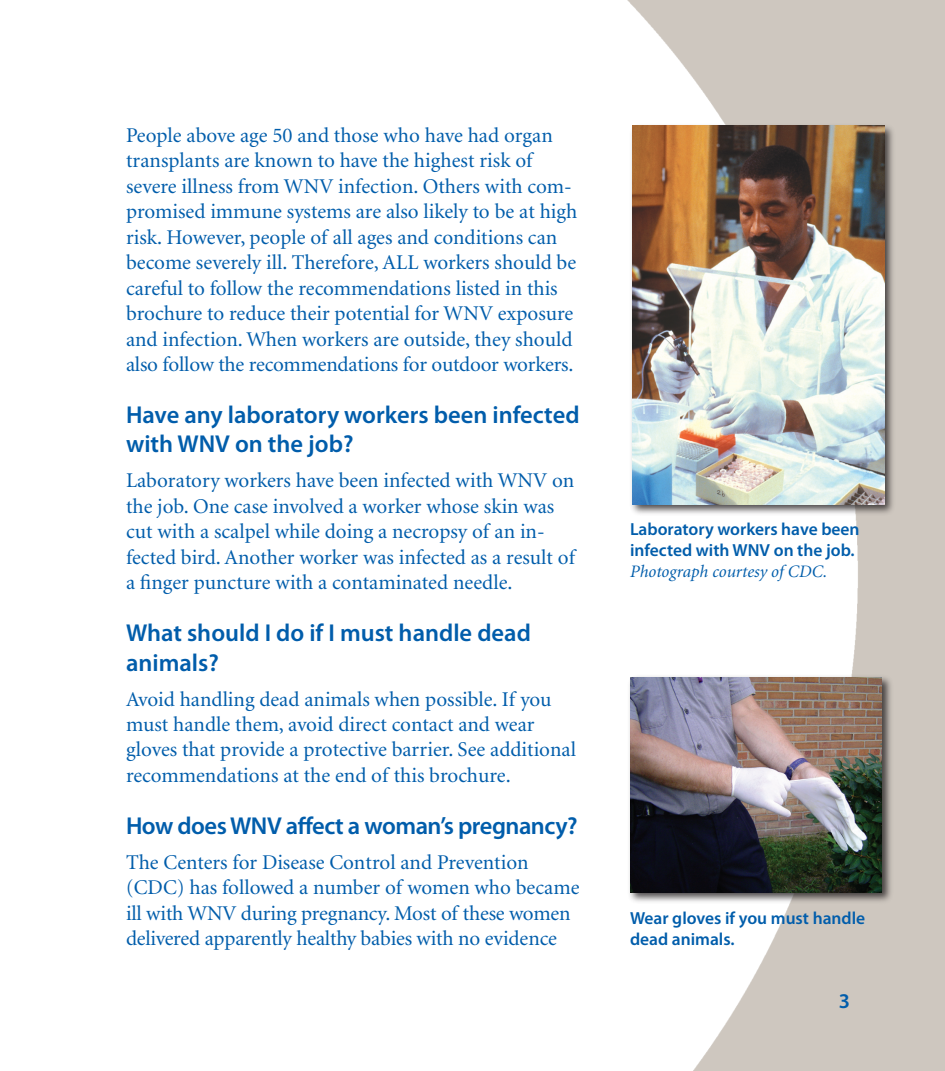
<style>
.page{position:relative;width:945px;height:1071px;background:#fff}
.page>*{position:absolute;margin:0;border:0;box-sizing:border-box;transform-origin:0 0}
.Heading_2{font:600 24.5px/29.8px "Myriad Pro";color:#015dab}
.Heading_2-2{font:600 24.5px "Myriad Pro";letter-spacing:-.02em;color:#015dab}
.Body_text{font:21px/25.6px "Minion";color:#015dab}
.Right_Page{font:600 21px "Myriad Pro";color:#015dab}
.t1{font:600 17.5px/21px "Myriad Pro";color:#015dab}
.s1{font-family:"Minion";font-weight:400;font-style:italic}
</style>
<div class="page">
<div style="left:628px;top:122px;width:269px;height:396px;background:#231f20;opacity:.8"></div>
<img style="left:632px;top:126px;width:252px;height:379px">
<div style="left:626px;top:674px;width:269px;height:232px;background:#231f20;opacity:.8"></div>
<img style="left:630px;top:677px;width:252px;height:215px">
<p class="Body_text" style="left:126px;top:123px;width:453px">People above age 50 and those who have had organ transplants are known to have the highest risk of severe illness from WNV infection. Others with com&shy;promised immune systems are also likely to be at high risk. However, people of all ages and conditions can become severely ill. Therefore, ALL workers should be careful to follow the recommendations listed in this brochure to reduce their potential for WNV exposure and infection. When workers are outside, they should also follow the recommendations for outdoor workers.</p>
<p class="Heading_2" style="left:126px;top:400px;width:455px">Have any laboratory workers been infected with WNV on the job?</p>
<p class="Body_text" style="left:126px;top:469px;width:450px">Laboratory workers have been infected with WNV on the job. One case involved a worker whose skin was cut with a scalpel while doing a necropsy of an in&shy;fected bird. Another worker was infected as a result of a finger puncture with a contaminated needle.</p>
<p class="Heading_2" style="left:126px;top:618px;width:406px">What should I do if I must handle dead animals?</p>
<p class="Body_text" style="left:126px;top:687px;width:452px">Avoid handling dead animals when possible. If you must handle them, avoid direct contact and wear gloves that provide a protective barrier. See additional recommendations at the end of this brochure.</p>
<p class="Heading_2-2" style="left:126px;top:812px;width:453px">How does WNV affect a woman’s pregnancy?</p>
<p class="Body_text" style="left:126px;top:850px;width:455px">The Centers for Disease Control and Prevention (CDC) has followed a number of women who became ill with WNV during pregnancy. Most of these women delivered apparently healthy babies with no evidence</p>
<p class="t1" style="left:630px;top:519px;width:231px">Laboratory workers have been infected with WNV on the job.<br><span class="s1">Photograph courtesy of CDC.</span></p>
<p class="t1" style="left:630px;top:908px;width:237px">Wear gloves if you must handle dead animals.</p>
<p class="Right_Page" style="left:839px;top:989px;width:13px">3</p>
</div>
